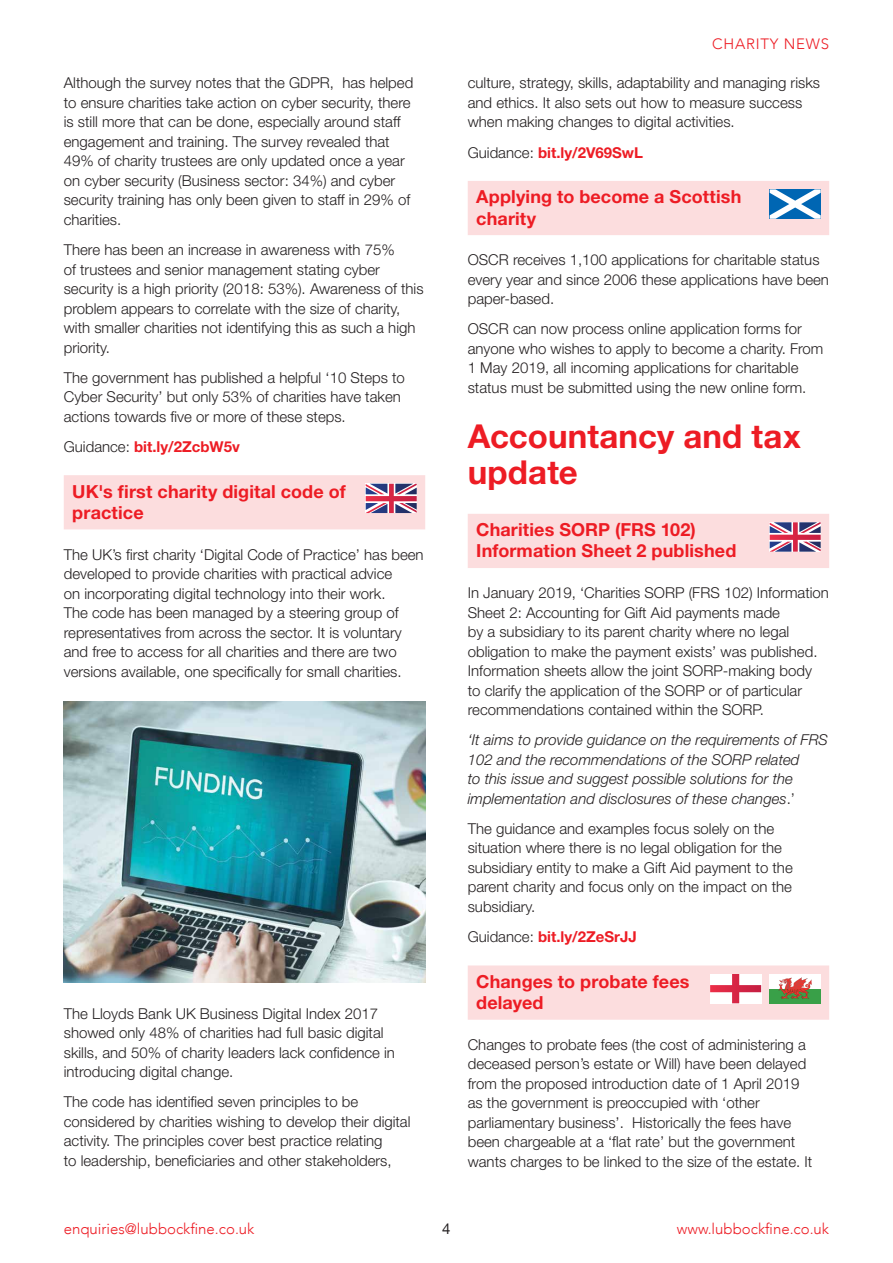
<style>
.page{position:relative;width:893px;height:1263px;background:#fff}
.page>*{position:absolute;margin:0;border:0;box-sizing:border-box;transform-origin:0 0}
.t1{font:700 33px/36px "Helvetica Neue";letter-spacing:.005em;color:#ed1c24}
.t2{font:700 18px/21px "Helvetica Neue";letter-spacing:.005em;color:#ed1c24}
.t3{font:300 15px/19.5px "Helvetica Neue";color:#231f20}
.t4{font:italic 300 15px/19.5px "Helvetica Neue";color:#231f20}
.t5{font:700 15px "Helvetica Neue";color:#ed1c24}
.t6{font:300 15px "Avenir";color:#ed1c24}
.t7{font:300 15px "Avenir";letter-spacing:.05em;color:#ed1c24}
.t8{font:15px "Helvetica Neue";color:#231f20}
.s1{font-weight:300;color:#231f20}
.s2{font-style:normal}
</style>
<div class="page">
<svg style="left:64px;top:475px;width:361px;height:54px;background:#f5d4d8"></svg>
<svg style="left:468px;top:181px;width:361px;height:54px;background:#efd8dc"></svg>
<svg style="left:468px;top:514px;width:361px;height:54px;background:#f5d4d8"></svg>
<svg style="left:468px;top:965px;width:361px;height:55px;background:#f4d6d5"></svg>
<img style="left:64px;top:702px;width:361px;height:280px">
<p class="t3" style="left:64px;top:73px;width:351px">Although the survey notes that the GDPR, has helped to ensure charities take action on cyber security, there is still more that can be done, especially around staff engagement and training. The survey revealed that 49% of charity trustees are only updated once a year on cyber security (Business sector: 34%) and cyber security training has only been given to staff in 29% of charities.</p>
<p class="t3" style="left:64px;top:240px;width:361px">There has been an increase in awareness with 75%<br>of trustees and senior management stating cyber security is a high priority (2018: 53%). Awareness of this problem appears to correlate with the size of charity, with smaller charities not identifying this as such a high priority.</p>
<p class="t3" style="left:64px;top:367px;width:343px">The government has published a helpful ‘10 Steps to<br>Cyber Security’ but only 53% of charities have taken actions towards five or more of these steps.</p>
<p class="t5" style="left:64px;top:437px;width:178px"><span class="s1">Guidance:</span> bit.ly/2ZcbW5v</p>
<p class="t2" style="left:72px;top:480px;width:275px">UK's first charity digital code of practice</p>
<p class="t3" style="left:64px;top:544px;width:361px">The UK’s first charity ‘Digital Code of Practice’ has been developed to provide charities with practical advice<br>on incorporating digital technology into their work.<br>The code has been managed by a steering group of representatives from across the sector. It is voluntary and free to access for all charities and there are two versions available, one specifically for small charities.</p>
<p class="t3" style="left:64px;top:1003px;width:333px">The Lloyds Bank UK Business Digital Index 2017 showed only 48% of charities had full basic digital skills, and 50% of charity leaders lack confidence in introducing digital change.</p>
<p class="t3" style="left:64px;top:1092px;width:348px">The code has identified seven principles to be considered by charities wishing to develop their digital activity. The principles cover best practice relating<br>to leadership, beneficiaries and other stakeholders,</p>
<p class="t7" style="left:712px;top:35px;width:118px">CHARITY NEWS</p>
<p class="t3" style="left:468px;top:73px;width:354px">culture, strategy, skills, adaptability and managing risks and ethics. It also sets out how to measure success when making changes to digital activities.</p>
<p class="t5" style="left:468px;top:143px;width:177px"><span class="s1">Guidance:</span> bit.ly/2V69SwL</p>
<p class="t2" style="left:476px;top:186px;width:267px">Applying to become a Scottish charity</p>
<p class="t3" style="left:468px;top:250px;width:363px">OSCR receives 1,100 applications for charitable status every year and since 2006 these applications have been paper-based.</p>
<p class="t3" style="left:468px;top:319px;width:357px">OSCR can now process online application forms for anyone who wishes to apply to become a charity. From 1 May 2019, all incoming applications for charitable status must be submitted using the new online form.</p>
<h1 class="t1" style="left:468px;top:417px;width:334px">Accountancy and tax update</h1>
<p class="t2" style="left:476px;top:519px;width:262px">Charities SORP (FRS 102)<br>Information Sheet 2 published</p>
<p class="t3" style="left:468px;top:583px;width:363px">In January 2019, ‘Charities SORP (FRS 102) Information Sheet 2: Accounting for Gift Aid payments made<br>by a subsidiary to its parent charity where no legal obligation to make the payment exists’ was published.<br>Information sheets allow the joint SORP-making body<br>to clarify the application of the SORP or of particular recommendations contained within the SORP.</p>
<p class="t4" style="left:468px;top:730px;width:362px">‘It aims to provide guidance on the requirements of FRS 102 and the recommendations of the SORP related<br>to this issue and suggest possible solutions for the implementation and disclosures of these changes<span class="s2">.’</span></p>
<p class="t3" style="left:468px;top:818px;width:327px">The guidance and examples focus solely on the situation where there is no legal obligation for the subsidiary entity to make a Gift Aid payment to the parent charity and focus only on the impact on the subsidiary.</p>
<p class="t5" style="left:468px;top:927px;width:170px"><span class="s1">Guidance:</span> bit.ly/2ZeSrJJ</p>
<p class="t2" style="left:476px;top:971px;width:215px">Changes to probate fees delayed</p>
<p class="t3" style="left:468px;top:1034px;width:346px">Changes to probate fees (the cost of administering a deceased person’s estate or Will) have been delayed from the proposed introduction date of 1 April 2019 as the government is preoccupied with ‘other parliamentary business’. Historically the fees have been chargeable at a ‘flat rate’ but the government wants charges to be linked to the size of the estate. It</p>
<p class="t6" style="left:64px;top:1220px;width:192px">enquiries@lubbockfine.co.uk</p>
<p class="t6" style="left:677px;top:1220px;width:154px">www.lubbockfine.co.uk</p>
<p class="t8" style="left:442px;top:1218px;width:10px">4</p>
</div>
